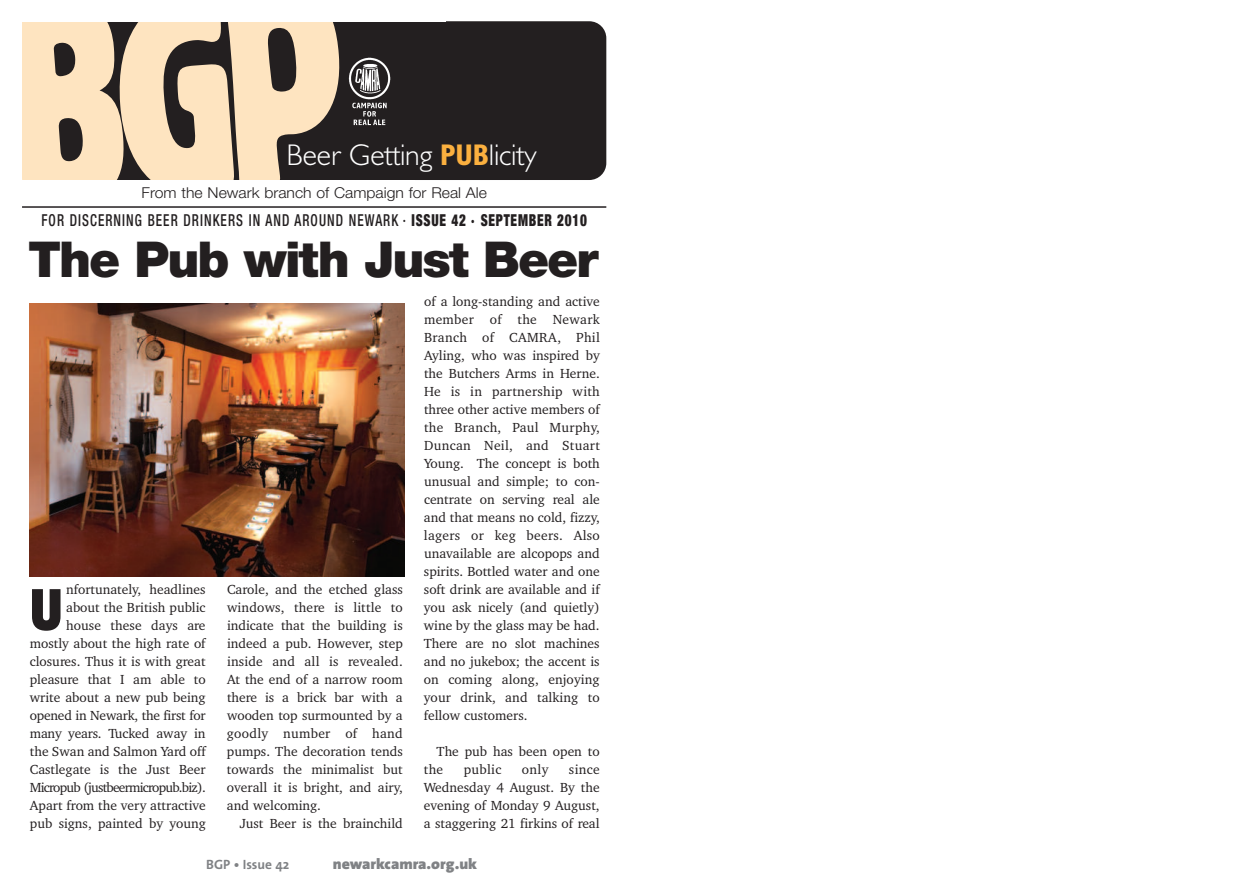
<style>
.page{position:relative;width:1259px;height:893px;background:#fff}
.page>*{position:absolute;margin:0;border:0;box-sizing:border-box;transform-origin:0 0}
.t1{font:900 condensed 57.45px "Flyer";color:#231f20}
.t2{font:900 49.5px "Helvetica Neue";letter-spacing:-.04em;color:#231f20}
.t3{font:300 30px "Humanist 521 BT";letter-spacing:-.005em;color:#fff}
.t4{font:500 condensed 16.5px "Helvetica Neue";letter-spacing:.08em;color:#231f20;scale:.8 1}
.t5{font:300 15px "Helvetica Neue";color:#231f20;scale:1.05 1}
.t6{font:900 15px "The Sans";color:#808285;scale:1.05 1}
.t7{font:13.5px/18px "Charter IT Cby BT";color:#231f20;text-align:justify}
.t8{font:700 13.5px "The Sans";color:#808285}
.s1{font-weight:700;font-stretch:condensed;color:#fbb03f}
.s2{font-weight:900}
</style>
<div class="page">
<div style="left:30px;top:21px;width:576px;height:159px;background:#231f20;border-radius:17px"></div>
<img style="left:348px;top:57px;width:43px;height:68px">
<hr style="left:22px;top:206px;width:584px;height:2px;background:#231f20">
<img style="left:30px;top:303px;width:375px;height:273px">
<svg style="left:29px;top:21px;width:319px;height:159px"></svg>
<h3 class="t3" style="left:286px;top:144px;width:252px">Beer Getting <span class="s1">PUB</span>licity</h3>
<p class="t5" style="left:142px;top:187px;width:330px">From the Newark branch of Campaign for Real Ale</p>
<p class="t4" style="left:41px;top:214px;width:683px">FOR DISCERNING BEER DRINKERS IN AND AROUND NEWARK · <span class="s2">ISSUE 42 · SEPTEMBER 2010</span></p>
<h2 class="t2" style="left:28px;top:241px;width:572px">The Pub with Just Beer</h2>
<p class="t7" style="left:30px;top:582px;width:177px;text-align:right">nfortunately, headlines about the British public house these days are mostly about the high rate of closures. Thus it is with great pleasure that I am able to write about a new pub being opened in Newark, the first for many years. Tucked away in the Swan and Salmon Yard off<br>Castlegate is the Just Beer<br>Micropub (justbeermicropub.biz).<br>Apart from the very attractive pub signs, painted by young</p>
<p class="t7" style="left:227px;top:581px;width:177px">Carole, and the etched glass windows, there is little to indicate that the building is indeed a pub. However, step inside and all is revealed.<br>At the end of a narrow room there is a brick bar with a wooden top surmounted by a goodly number of hand pumps. The decoration tends towards the minimalist but overall it is bright, and airy, and welcoming.</p>
<h1 class="t1" style="left:30px;top:589px;width:34px">U</h1>
<p class="t7" style="left:240px;top:815px;width:164px">Just Beer is the brainchild</p>
<p class="t7" style="left:424px;top:293px;width:178px">of a long-standing and active member of the Newark Branch of CAMRA, Phil Ayling, who was inspired by the Butchers Arms in Herne.<br>He is in partnership with three other active members of the Branch, Paul Murphy, Duncan Neil, and Stuart Young. The concept is both unusual and simple; to con&shy;centrate on serving real ale and that means no cold, fizzy, lagers or keg beers. Also unavailable are alcopops and spirits. Bottled water and one soft drink are available and if you ask nicely (and quietly) wine by the glass may be had.<br>There are no slot machines and no jukebox; the accent is on coming along, enjoying your drink, and talking to fellow customers.</p>
<p class="t7" style="left:424px;top:743px;width:177px;text-indent:13px">The pub has been open to the</p>
<p class="t7" style="left:464px;top:761px;width:39px">public</p>
<p class="t7" style="left:522px;top:761px;width:28px">only</p>
<p class="t7" style="left:424px;top:761px;width:177px;text-indent:145px">since Wednesday 4 August. By the evening of Monday 9 August, a staggering 21 firkins of real</p>
<p class="t8" style="left:206px;top:859px;width:85px">BGP • Issue 42</p>
<p class="t6" style="left:333px;top:858px;width:139px">newarkcamra.org.uk</p>
</div>
